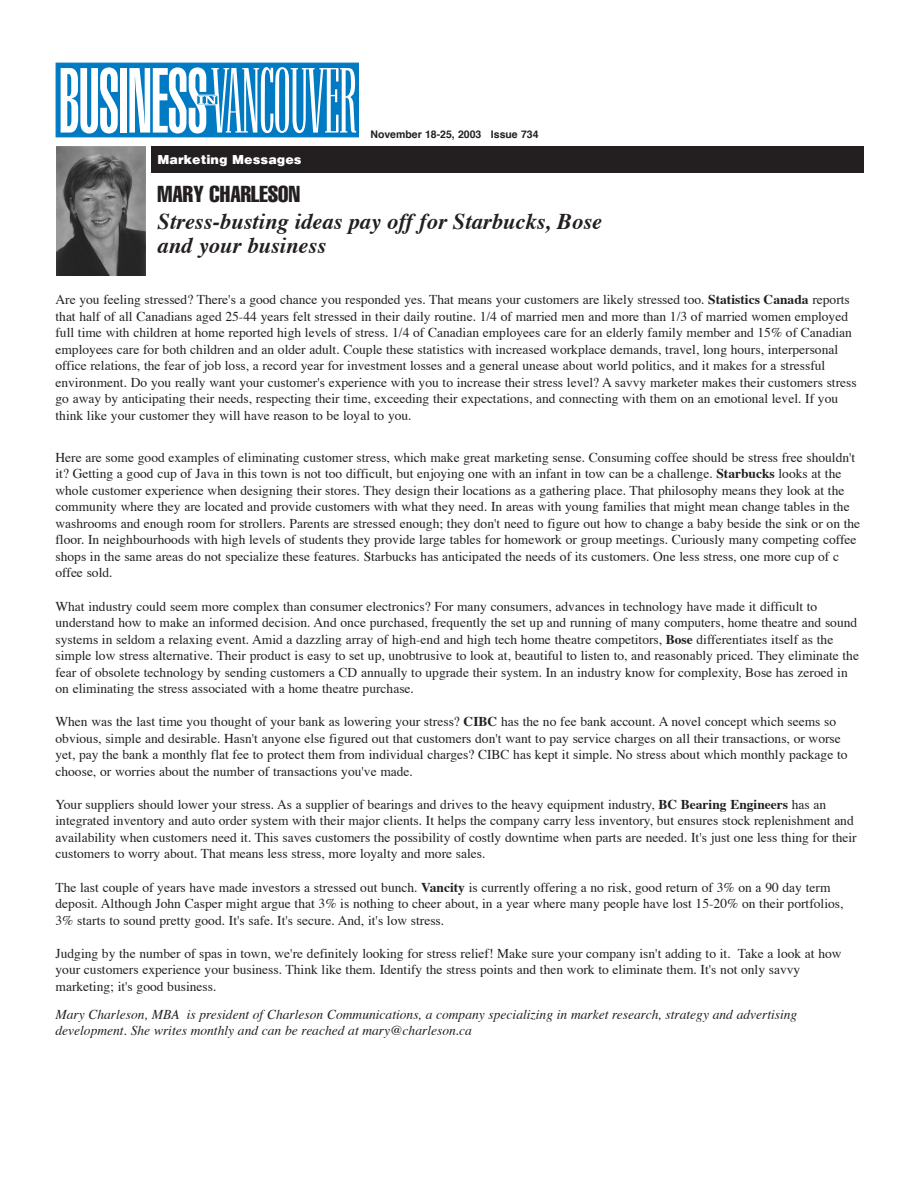
<style>
.page{position:relative;width:918px;height:1188px;background:#fff}
.page>*{position:absolute;margin:0;border:0;box-sizing:border-box;transform-origin:0 0}
.t1{font:italic 700 22.5px/24px "Times";color:#231f20}
.t2{font:extra-condensed 22.5px "Helvetica";color:#231f20}
.t3{font:13.5px/16.5px "Times";color:#231f20}
.t4{font:italic 13.5px/16.2px "Times";color:#231f20}
.t5{font:900 12.75px "Helvetica";color:#fff}
.t6{font:700 10.5px "Helvetica";color:#231f20}
.s1{font-weight:700}
</style>
<div class="page">
<div style="left:56px;top:63px;width:303px;height:74px;background:#007ac3"></div>
<div style="left:120px;top:68px;width:7px;height:65px;background:#fff"></div>
<svg style="left:61px;top:67px;width:57px;height:67px"></svg>
<svg style="left:129px;top:67px;width:227px;height:67px"></svg>
<img style="left:56px;top:146px;width:90px;height:129px">
<div style="left:152px;top:146px;width:712px;height:26px;background:#231f20"></div>
<p class="t6" style="left:370px;top:130px;width:170px">November 18-25, 2003 Issue 734</p>
<p class="t5" style="left:158px;top:151px;width:146px">Marketing Messages</p>
<h1 class="t2" style="left:158px;top:179px;width:144px">MARY CHARLESON</h1>
<h1 class="t1" style="left:158px;top:211px;width:446px">Stress-busting ideas pay off for Starbucks, Bose and your business</h1>
<p class="t3" style="left:56px;top:293px;width:803px">Are you feeling stressed? There's a good chance you responded yes. That means your customers are likely stressed too. <span class="s1">Statistics Canada</span> reports that half of all Canadians aged 25-44 years felt stressed in their daily routine. 1/4 of married men and more than 1/3 of married women employed full time with children at home reported high levels of stress. 1/4 of Canadian employees care for an elderly family member and 15% of Canadian employees care for both children and an older adult. Couple these statistics with increased workplace demands, travel, long hours, interpersonal office relations, the fear of job loss, a record year for investment losses and a general unease about world politics, and it makes for a stressful environment. Do you really want your customer's experience with you to increase their stress level? A savvy marketer makes their customers stress go away by anticipating their needs, respecting their time, exceeding their expectations, and connecting with them on an emotional level. If you think like your customer they will have reason to be loyal to you.</p>
<p class="t3" style="left:56px;top:450px;width:806px">Here are some good examples of eliminating customer stress, which make great marketing sense. Consuming coffee should be stress free shouldn't it? Getting a good cup of Java in this town is not too difficult, but enjoying one with an infant in tow can be a challenge. <span class="s1">Starbucks</span> looks at the whole customer experience when designing their stores. They design their locations as a gathering place. That philosophy means they look at the community where they are located and provide customers with what they need. In areas with young families that might mean change tables in the washrooms and enough room for strollers. Parents are stressed enough; they don't need to figure out how to change a baby beside the sink or on the floor. In neighbourhoods with high levels of students they provide large tables for homework or group meetings. Curiously many competing coffee shops in the same areas do not specialize these features. Starbucks has anticipated the needs of its customers. One less stress, one more cup of c offee sold.</p>
<p class="t3" style="left:56px;top:599px;width:805px">What industry could seem more complex than consumer electronics? For many consumers, advances in technology have made it difficult to understand how to make an informed decision. And once purchased, frequently the set up and running of many computers, home theatre and sound systems in seldom a relaxing event. Amid a dazzling array of high-end and high tech home theatre competitors, <span class="s1">Bose</span> differentiates itself as the simple low stress alternative. Their product is easy to set up, unobtrusive to look at, beautiful to listen to, and reasonably priced. They eliminate the fear of obsolete technology by sending customers a CD annually to upgrade their system. In an industry know for complexity, Bose has zeroed in on eliminating the stress associated with a home theatre purchase.</p>
<p class="t3" style="left:56px;top:715px;width:794px">When was the last time you thought of your bank as lowering your stress? <span class="s1">CIBC</span> has the no fee bank account. A novel concept which seems so obvious, simple and desirable. Hasn't anyone else figured out that customers don't want to pay service charges on all their transactions, or worse yet, pay the bank a monthly flat fee to protect them from individual charges? CIBC has kept it simple. No stress about which monthly package to choose, or worries about the number of transactions you've made.</p>
<p class="t3" style="left:56px;top:797px;width:803px">Your suppliers should lower your stress. As a supplier of bearings and drives to the heavy equipment industry, <span class="s1">BC Bearing Engineers</span> has an integrated inventory and auto order system with their major clients. It helps the company carry less inventory, but ensures stock replenishment and availability when customers need it. This saves customers the possibility of costly downtime when parts are needed. It's just one less thing for their customers to worry about. That means less stress, more loyalty and more sales.</p>
<p class="t3" style="left:56px;top:880px;width:790px">The last couple of years have made investors a stressed out bunch. <span class="s1">Vancity</span> is currently offering a no risk, good return of 3% on a 90 day term deposit. Although John Casper might argue that 3% is nothing to cheer about, in a year where many people have lost 15-20% on their portfolios,<br>3% starts to sound pretty good. It's safe. It's secure. And, it's low stress.</p>
<p class="t3" style="left:56px;top:946px;width:788px">Judging by the number of spas in town, we're definitely looking for stress relief! Make sure your company isn't adding to it. Take a look at how your customers experience your business. Think like them. Identify the stress points and then work to eliminate them. It's not only savvy marketing; it's good business.</p>
<p class="t4" style="left:56px;top:1008px;width:743px">Mary Charleson, MBA is president of Charleson Communications, a company specializing in market research, strategy and advertising development. She writes monthly and can be reached at mary@charleson.ca</p>
</div>
